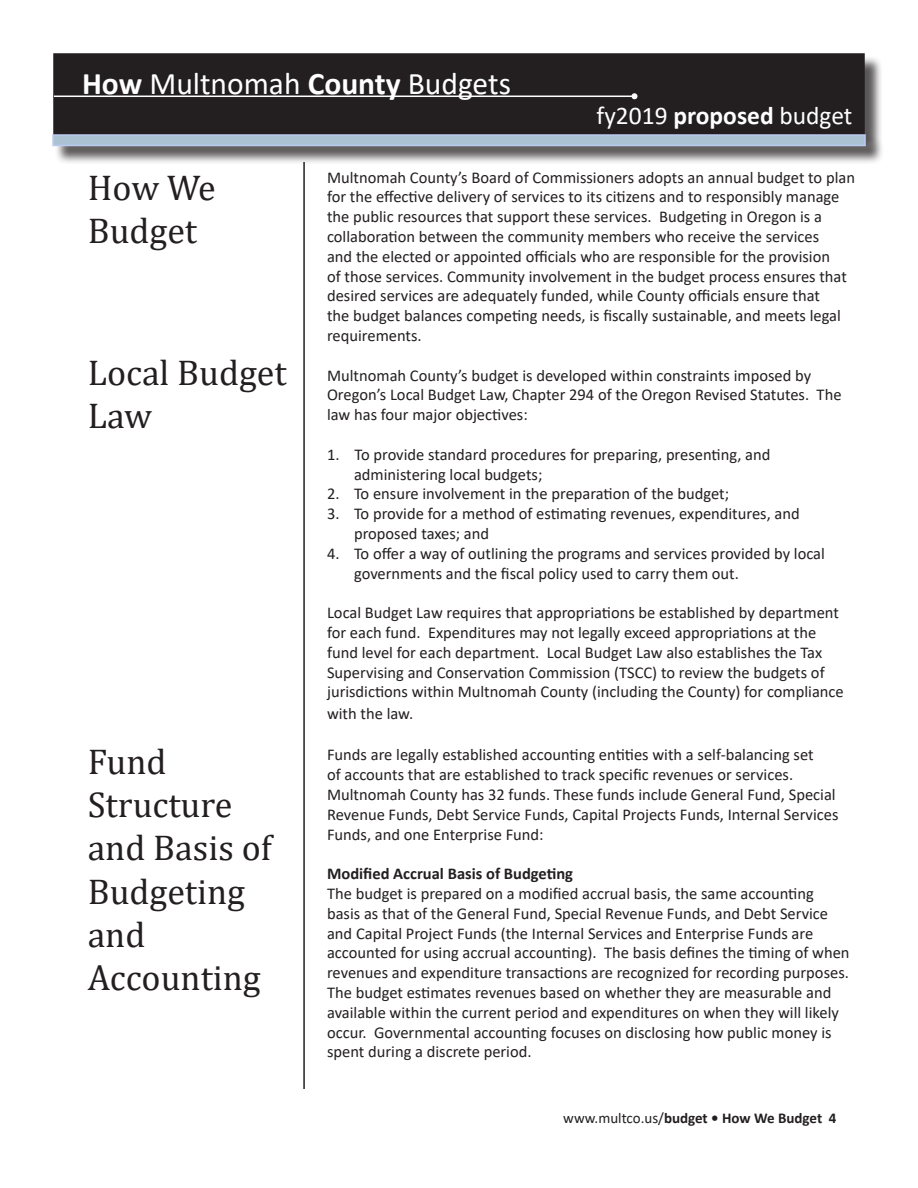
<style>
.page{position:relative;width:918px;height:1188px;background:#fff}
.page>*{position:absolute;margin:0;border:0;box-sizing:border-box;transform-origin:0 0}
.Headers_for_TOC_-_Le{font:36px/43.2px "Cambria";color:#231f20}
.Headers_for_TOC{font:36px/43.2px "Cambria";color:#231f20}
.t1{font:31.5px "Calibri";color:#fff}
.t2{font:25.5px "Calibri";color:#fff}
.t3{font:16.5px/19.8px "Calibri";color:#231f20}
.t4{font:700 16.5px "Calibri";color:#231f20}
.t5{font:700 15px "Calibri";color:#231f20}
.s1{font-weight:700}
.s2{font-weight:400}
</style>
<div class="page">
<hr style="left:303px;top:162px;width:2px;height:927px;background:#231f20">
<div style="left:54px;top:54px;width:810px;height:80px;background:#231f20"></div>
<div style="left:53px;top:53px;width:812px;height:82px;border:2px solid #231f20"></div>
<hr style="left:54px;top:96px;width:580px;height:1px;background:#fff">
<svg style="left:632px;top:93px;width:6px;height:6px"></svg>
<div style="left:55px;top:137px;width:830px;height:28px;background:#231f20;opacity:.75"></div>
<div style="left:52px;top:134px;width:814px;height:12px;background:#abc2d5;border:2px solid #bbcaf1"></div>
<h2 class="t1" style="left:82px;top:61px;width:430px"><span class="s1">How</span> Multnomah <span class="s1">County</span> Budgets</h2>
<h3 class="t2" style="left:597px;top:98px;width:257px">fy2019 <span class="s1">proposed</span> budget</h3>
<p class="Headers_for_TOC" style="left:88px;top:166px;width:130px">How We<br>Budget</p>
<p class="Headers_for_TOC" style="left:88px;top:351px;width:200px">Local Budget<br>Law</p>
<p class="Headers_for_TOC_-_Le" style="left:88px;top:740px;width:186px">Fund<br>Structure and Basis of<br>Budgeting and<br>Accounting</p>
<p class="t3" style="left:327px;top:167px;width:529px">Multnomah County’s Board of Commissioners adopts an annual budget to plan for the effective delivery of services to its citizens and to responsibly manage the public resources that support these services. Budgeting in Oregon is a collaboration between the community members who receive the services<br>and the elected or appointed officials who are responsible for the provision<br>of those services. Community involvement in the budget process ensures that desired services are adequately funded, while County officials ensure that<br>the budget balances competing needs, is fiscally sustainable, and meets legal requirements.</p>
<p class="t3" style="left:327px;top:365px;width:516px">Multnomah County’s budget is developed within constraints imposed by<br>Oregon’s Local Budget Law, Chapter 294 of the Oregon Revised Statutes. The law has four major objectives:</p>
<p class="t3" style="left:354px;top:444px;width:418px;text-indent:-27px">1. To provide standard procedures for preparing, presenting, and administering local budgets;</p>
<p class="t3" style="left:327px;top:484px;width:404px">2. To ensure involvement in the preparation of the budget;</p>
<p class="t3" style="left:354px;top:503px;width:447px;text-indent:-27px">3. To provide for a method of estimating revenues, expenditures, and proposed taxes; and</p>
<p class="t3" style="left:354px;top:543px;width:472px;text-indent:-27px">4. To offer a way of outlining the programs and services provided by local governments and the fiscal policy used to carry them out.</p>
<p class="t3" style="left:327px;top:602px;width:518px">Local Budget Law requires that appropriations be established by department for each fund. Expenditures may not legally exceed appropriations at the fund level for each department. Local Budget Law also establishes the Tax Supervising and Conservation Commission (TSCC) to review the budgets of jurisdictions within Multnomah County (including the County) for compliance</p>
<p class="t3" style="left:327px;top:703px;width:88px">with the law.</p>
<p class="t3" style="left:327px;top:745px;width:513px">Funds are legally established accounting entities with a self-balancing set<br>of accounts that are established to track specific revenues or services.<br>Multnomah County has 32 funds. These funds include General Fund, Special Revenue Funds, Debt Service Funds, Capital Projects Funds, Internal Services Funds, and one Enterprise Fund:</p>
<p class="t4" style="left:327px;top:862px;width:247px">Modified Accrual Basis of Budgeting</p>
<p class="t3" style="left:327px;top:883px;width:524px">The budget is prepared on a modified accrual basis, the same accounting basis as that of the General Fund, Special Revenue Funds, and Debt Service and Capital Project Funds (the Internal Services and Enterprise Funds are accounted for using accrual accounting). The basis defines the timing of when revenues and expenditure transactions are recognized for recording purposes.<br>The budget estimates revenues based on whether they are measurable and available within the current period and expenditures on when they will likely occur. Governmental accounting focuses on disclosing how public money is spent during a discrete period.</p>
<p class="t5" style="left:563px;top:1107px;width:275px"><span class="s2">www.multco.us/</span>budget • How We Budget 4</p>
</div>
